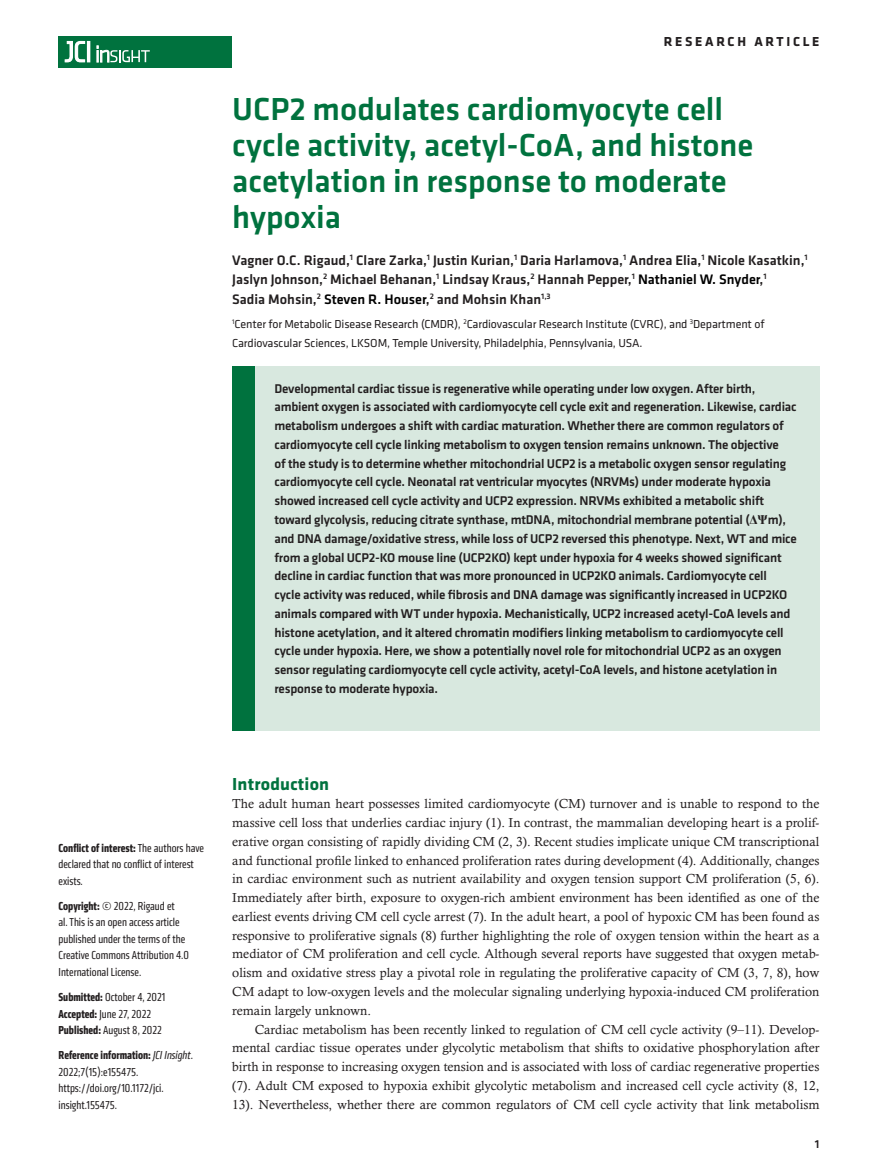
<style>
.page{position:relative;width:878px;height:1175px;background:#fff}
.page>*{position:absolute;margin:0;border:0;box-sizing:border-box;transform-origin:0 0}
.Head_level_1{font:500 33px/36px "Klavika Basic";color:#00723e}
.Head_level_2{font:700 18px "Klavika";letter-spacing:.01em;color:#00723e}
.Authors{font:500 14.25px/19.5px "Klavika Basic";color:#231f20}
.t1{font:700 13.5px "Klavika Basic";letter-spacing:.2em;color:#231f20}
.Normal_first{font:13.2px/18.8px "Calisto MT Std";color:#231f20;text-align:justify}
.Abstract_standfirst{font:500 13.2px/18.8px "Klavika Basic";letter-spacing:-.015em;color:#231f20}
.Info_box{font:condensed 12px/16.5px "Klavika";color:#231f20}
.Affiliations{font:12px/19.5px "Klavika";letter-spacing:-.01em;color:#231f20}
.t2{font:500 12px "Klavika Basic";color:#231f20}
.s1{color:#000}
.s2{font-family:"Times New Roman";font-weight:700}
.s3{font-weight:700}
.s4{font-style:italic}
</style>
<div class="page">
<div style="left:59px;top:36px;width:173px;height:31px;background:#00723e"></div>
<hr style="left:87px;top:41px;width:3px;height:21px;background:#fff">
<svg style="left:64px;top:41px;width:21px;height:22px"></svg>
<svg style="left:97px;top:46px;width:53px;height:16px"></svg>
<div style="left:232px;top:366px;width:587px;height:364px;background:#d8e8df"></div>
<div style="left:232px;top:366px;width:22px;height:364px;background:#00723e"></div>
<p class="t1" style="left:663px;top:32px;width:157px">RESEARCH ARTICLE</p>
<p class="Head_level_1" style="left:232px;top:91px;width:523px">UCP2 modulates cardiomyocyte cell cycle activity, acetyl-CoA, and histone acetylation in response to moderate hypoxia</p>
<p class="Authors" style="left:232px;top:250px;width:577px">Vagner O.C. Rigaud,<sup>1</sup> Clare Zarka,<sup>1</sup> Justin Kurian,<sup>1</sup> Daria Harlamova,<sup>1</sup> Andrea Elia,<sup>1</sup> Nicole Kasatkin,<sup>1<br></sup>Jaslyn Johnson,<sup>2</sup> Michael Behanan,<sup>1</sup> Lindsay Kraus,<sup>2</sup> Hannah Pepper,<sup>1</sup> <span class="s1">Nathaniel W. Snyder</span>,<sup>1<br></sup>Sadia Mohsin,<sup>2</sup> <span class="s1">Steven R. Houser</span>,<sup>2</sup> and Mohsin Khan<sup>1,3</sup></p>
<p class="Affiliations" style="left:232px;top:313px;width:534px"><sup>1</sup>Center for Metabolic Disease Research (CMDR), <sup>2</sup>Cardiovascular Research Institute (CVRC), and <sup>3</sup>Department of<br>Cardiovascular Sciences, LKSOM, Temple University, Philadelphia, Pennsylvania, USA.</p>
<p class="Abstract_standfirst" style="left:274px;top:378px;width:524px">Developmental cardiac tissue is regenerative while operating under low oxygen. After birth, ambient oxygen is associated with cardiomyocyte cell cycle exit and regeneration. Likewise, cardiac metabolism undergoes a shift with cardiac maturation. Whether there are common regulators of cardiomyocyte cell cycle linking metabolism to oxygen tension remains unknown. The objective<br>of the study is to determine whether mitochondrial UCP2 is a metabolic oxygen sensor regulating cardiomyocyte cell cycle. Neonatal rat ventricular myocytes (NRVMs) under moderate hypoxia showed increased cell cycle activity and UCP2 expression. NRVMs exhibited a metabolic shift toward glycolysis, reducing citrate synthase, mtDNA, mitochondrial membrane potential (<span class="s2">ΔΨ</span>m), and DNA damage/oxidative stress, while loss of UCP2 reversed this phenotype. Next, WT and mice from a global UCP2-KO mouse line (UCP2KO) kept under hypoxia for 4 weeks showed significant decline in cardiac function that was more pronounced in UCP2KO animals. Cardiomyocyte cell<br>cycle activity was reduced, while fibrosis and DNA damage was significantly increased in UCP2KO animals compared with WT under hypoxia. Mechanistically, UCP2 increased acetyl-CoA levels and histone acetylation, and it altered chromatin modifiers linking metabolism to cardiomyocyte cell cycle under hypoxia. Here, we show a potentially novel role for mitochondrial UCP2 as an oxygen sensor regulating cardiomyocyte cell cycle activity, acetyl-CoA levels, and histone acetylation in response to moderate hypoxia.</p>
<p class="Info_box" style="left:59px;top:839px;width:147px"><span class="s3">Conflict of interest:</span> The authors have declared that no conflict of interest exists.</p>
<p class="Info_box" style="left:59px;top:897px;width:132px"><span class="s3">Copyright:</span> © 2022, Rigaud et<br>al. This is an open access article published under the terms of the<br>Creative Commons Attribution 4.0<br>International License.</p>
<p class="Info_box" style="left:59px;top:988px;width:108px"><span class="s3">Submitted:</span> October 4, 2021<br><span class="s3">Accepted:</span> June 27, 2022<br><span class="s3">Published:</span> August 8, 2022</p>
<p class="Info_box" style="left:59px;top:1046px;width:136px"><span class="s3">Reference information:</span> <span class="s4">JCI Insight</span>.<br>2022;7(15):e155475. https://doi.org/10.1172/jci. insight.155475.</p>
<p class="Head_level_2" style="left:232px;top:770px;width:98px">Introduction</p>
<p class="Normal_first" style="left:232px;top:794px;width:588px">The adult human heart possesses limited cardiomyocyte (CM) turnover and is unable to respond to the massive cell loss that underlies cardiac injury (1). In contrast, the mammalian developing heart is a prolif&shy;erative organ consisting of rapidly dividing CM (2, 3). Recent studies implicate unique CM transcriptional and functional profile linked to enhanced proliferation rates during development (4). Additionally, changes in cardiac environment such as nutrient availability and oxygen tension support CM proliferation (5, 6).<br>Immediately after birth, exposure to oxygen-rich ambient environment has been identified as one of the earliest events driving CM cell cycle arrest (7). In the adult heart, a pool of hypoxic CM has been found as responsive to proliferative signals (8) further highlighting the role of oxygen tension within the heart as a mediator of CM proliferation and cell cycle. Although several reports have suggested that oxygen metab&shy;olism and oxidative stress play a pivotal role in regulating the proliferative capacity of CM (3, 7, 8), how CM adapt to low-oxygen levels and the molecular signaling underlying hypoxia-induced CM proliferation remain largely unknown.</p>
<p class="Normal_first" style="left:232px;top:1019px;width:588px;text-indent:23px">Cardiac metabolism has been recently linked to regulation of CM cell cycle activity (9–11). Develop&shy;mental cardiac tissue operates under glycolytic metabolism that shifts to oxidative phosphorylation after birth in response to increasing oxygen tension and is associated with loss of cardiac regenerative properties (7). Adult CM exposed to hypoxia exhibit glycolytic metabolism and increased cell cycle activity (8, 12, 13). Nevertheless, whether there are common regulators of CM cell cycle activity that link metabolism</p>
<p class="t2" style="left:814px;top:1135px;width:6px">1</p>
</div>
